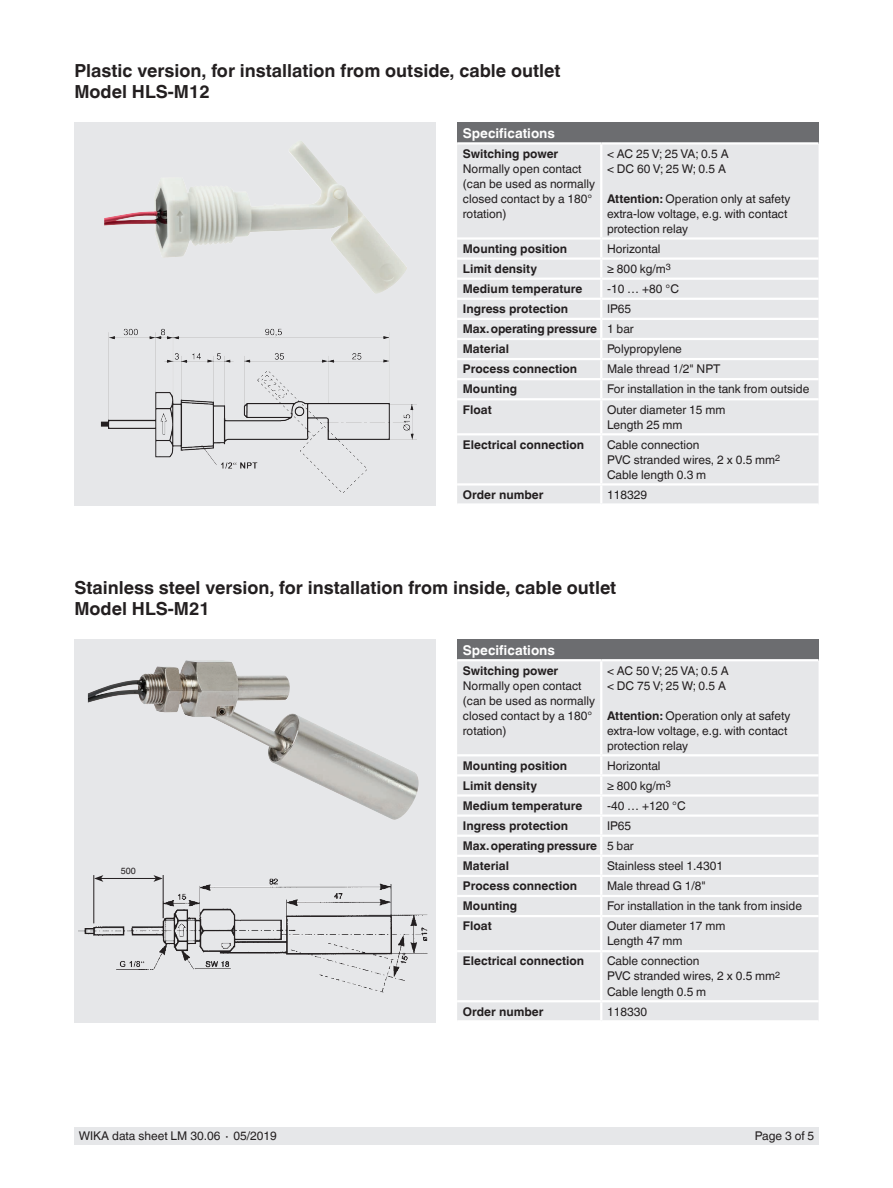
<style>
.page{position:relative;width:893px;height:1188px;background:#fff}
.page>*{position:absolute;margin:0;border:0;box-sizing:border-box;transform-origin:0 0}
.t1{font:700 18px/21px "Helvetica World";color:#231f20}
.t2{font:700 13.5px "Helvetica World";color:#fff}
.t3{font:12px/15px "Helvetica World";color:#231f20}
.t4{font:700 12px/20.1px "Helvetica World";color:#231f20}
.t5{font:9px "Helvetica World";color:#231f20}
.s1{font-weight:700}
.s2{font-weight:400}
</style>
<div class="page">
<div style="left:74px;top:1128px;width:745px;height:17px;background:#e6e7e9"></div>
<div style="left:74px;top:122px;width:362px;height:384px;background:#e6e7e9"></div>
<div style="left:74px;top:639px;width:362px;height:383px;background:#e6e7e9"></div>
<img style="left:79px;top:875px;width:349px;height:118px">
<img style="left:88px;top:660px;width:331px;height:160px">
<img style="left:100px;top:328px;width:317px;height:165px">
<img style="left:104px;top:141px;width:303px;height:152px">
<hr style="left:93px;top:875px;width:1px;height:48px;background:#231f20">
<hr style="left:163px;top:875px;width:1px;height:43px;background:#231f20">
<hr style="left:101px;top:878px;width:55px;height:1px;background:#231f20">
<svg style="left:94px;top:875px;width:9px;height:7px"></svg>
<svg style="left:153px;top:875px;width:10px;height:7px"></svg>
<div style="left:457px;top:122px;width:362px;height:21px;background:#6c6d70"></div>
<div style="left:457px;top:145px;width:362px;height:358px;background:#e6e7e9"></div>
<div style="left:457px;top:300px;width:362px;height:183px;background:#e6e7e9"></div>
<hr style="left:457px;top:237px;width:144px;height:3px;background:#fff">
<hr style="left:457px;top:257px;width:144px;height:3px;background:#fff">
<hr style="left:457px;top:278px;width:144px;height:2px;background:#fff">
<hr style="left:457px;top:298px;width:144px;height:2px;background:#fff">
<hr style="left:457px;top:318px;width:144px;height:2px;background:#fff">
<hr style="left:457px;top:338px;width:144px;height:2px;background:#fff">
<hr style="left:457px;top:358px;width:144px;height:2px;background:#fff">
<hr style="left:457px;top:378px;width:144px;height:2px;background:#fff">
<hr style="left:457px;top:398px;width:144px;height:2px;background:#fff">
<hr style="left:457px;top:433px;width:144px;height:2px;background:#fff">
<hr style="left:457px;top:483px;width:144px;height:3px;background:#fff">
<svg style="left:600px;top:486px;width:2px;height:17px"></svg>
<hr style="left:600px;top:145px;width:2px;height:92px;background:#fff">
<hr style="left:601px;top:237px;width:218px;height:3px;background:#fff">
<hr style="left:601px;top:257px;width:218px;height:3px;background:#fff">
<hr style="left:601px;top:278px;width:218px;height:2px;background:#fff">
<hr style="left:601px;top:298px;width:218px;height:2px;background:#fff">
<svg style="left:600px;top:240px;width:2px;height:158px"></svg>
<hr style="left:601px;top:318px;width:218px;height:2px;background:#fff">
<hr style="left:601px;top:338px;width:218px;height:2px;background:#fff">
<hr style="left:601px;top:358px;width:218px;height:2px;background:#fff">
<hr style="left:601px;top:378px;width:218px;height:2px;background:#fff">
<hr style="left:601px;top:398px;width:218px;height:2px;background:#fff">
<hr style="left:600px;top:400px;width:2px;height:33px;background:#fff">
<hr style="left:601px;top:433px;width:218px;height:2px;background:#fff">
<hr style="left:600px;top:435px;width:2px;height:48px;background:#fff">
<hr style="left:601px;top:483px;width:218px;height:3px;background:#fff">
<hr style="left:457px;top:142px;width:144px;height:3px;background:#fff">
<hr style="left:601px;top:142px;width:218px;height:3px;background:#fff">
<div style="left:457px;top:639px;width:362px;height:21px;background:#6c6d70"></div>
<div style="left:457px;top:661px;width:362px;height:359px;background:#e6e7e9"></div>
<div style="left:457px;top:817px;width:362px;height:183px;background:#e6e7e9"></div>
<hr style="left:457px;top:754px;width:144px;height:2px;background:#fff">
<hr style="left:457px;top:774px;width:144px;height:3px;background:#fff">
<hr style="left:457px;top:794px;width:144px;height:3px;background:#fff">
<hr style="left:457px;top:814px;width:144px;height:3px;background:#fff">
<hr style="left:457px;top:835px;width:144px;height:2px;background:#fff">
<hr style="left:457px;top:855px;width:144px;height:2px;background:#fff">
<hr style="left:457px;top:875px;width:144px;height:2px;background:#fff">
<hr style="left:457px;top:895px;width:144px;height:2px;background:#fff">
<hr style="left:457px;top:915px;width:144px;height:2px;background:#fff">
<hr style="left:457px;top:950px;width:144px;height:2px;background:#fff">
<hr style="left:457px;top:1000px;width:144px;height:2px;background:#fff">
<svg style="left:600px;top:1002px;width:2px;height:18px"></svg>
<hr style="left:600px;top:661px;width:2px;height:93px;background:#fff">
<hr style="left:601px;top:754px;width:218px;height:2px;background:#fff">
<hr style="left:601px;top:774px;width:218px;height:3px;background:#fff">
<hr style="left:601px;top:794px;width:218px;height:3px;background:#fff">
<hr style="left:601px;top:814px;width:218px;height:3px;background:#fff">
<svg style="left:600px;top:756px;width:2px;height:159px"></svg>
<hr style="left:601px;top:835px;width:218px;height:2px;background:#fff">
<hr style="left:601px;top:855px;width:218px;height:2px;background:#fff">
<hr style="left:601px;top:875px;width:218px;height:2px;background:#fff">
<hr style="left:601px;top:895px;width:218px;height:2px;background:#fff">
<hr style="left:601px;top:915px;width:218px;height:2px;background:#fff">
<hr style="left:600px;top:917px;width:2px;height:33px;background:#fff">
<hr style="left:601px;top:950px;width:218px;height:2px;background:#fff">
<hr style="left:600px;top:952px;width:2px;height:48px;background:#fff">
<hr style="left:601px;top:1000px;width:218px;height:2px;background:#fff">
<hr style="left:457px;top:659px;width:144px;height:2px;background:#fff">
<hr style="left:601px;top:659px;width:218px;height:2px;background:#fff">
<h1 class="t1" style="left:74px;top:60px;width:488px">Plastic version, for installation from outside, cable outlet<br>Model HLS-M12</h1>
<p class="t2" style="left:463px;top:125px;width:94px">Specifications</p>
<p class="t4" style="left:463px;top:144px;width:97px">Switching power</p>
<p class="t3" style="left:463px;top:161px;width:134px">Normally open contact (can be used as normally closed contact by a 180° rotation)</p>
<p class="t3" style="left:607px;top:146px;width:123px">&lt; AC 25 V; 25 VA; 0.5 A &lt; DC 60 V; 25 W; 0.5 A</p>
<p class="t3" style="left:607px;top:191px;width:185px"><span class="s1">Attention:</span> Operation only at safety extra-low voltage, e.g. with contact protection relay</p>
<p class="t4" style="left:463px;top:239px;width:106px">Mounting position</p>
<p class="t3" style="left:607px;top:241px;width:55px">Horizontal</p>
<p class="t4" style="left:463px;top:259px;width:76px">Limit density</p>
<p class="t3" style="left:607px;top:261px;width:65px">≥ 800 kg/m<sup>3</sup></p>
<p class="t4" style="left:463px;top:279px;width:121px">Medium temperature</p>
<p class="t3" style="left:607px;top:281px;width:73px">-10 … +80 °C</p>
<p class="t4" style="left:463px;top:299px;width:107px">Ingress protection</p>
<p class="t4" style="left:463px;top:299px;width:173px;text-indent:144px"><span class="s2">IP65<br></span>Max. operating pressure <span class="s2">1 bar<br></span>Material</p>
<p class="t3" style="left:607px;top:342px;width:76px">Polypropylene</p>
<p class="t4" style="left:463px;top:359px;width:116px">Process connection</p>
<p class="t3" style="left:607px;top:362px;width:115px">Male thread 1/2" NPT</p>
<p class="t4" style="left:463px;top:379px;width:56px">Mounting</p>
<p class="t3" style="left:607px;top:382px;width:204px">For installation in the tank from outside</p>
<p class="t4" style="left:463px;top:399px;width:30px">Float</p>
<p class="t3" style="left:607px;top:402px;width:120px">Outer diameter 15 mm<br>Length 25 mm</p>
<p class="t4" style="left:463px;top:434px;width:123px">Electrical connection</p>
<p class="t3" style="left:607px;top:437px;width:175px">Cable connection<br>PVC stranded wires, 2 x 0.5 mm<sup>2<br></sup>Cable length 0.3 m</p>
<p class="t4" style="left:463px;top:485px;width:82px">Order number</p>
<p class="t3" style="left:607px;top:487px;width:42px">118329</p>
<h1 class="t1" style="left:74px;top:577px;width:543px">Stainless steel version, for installation from inside, cable outlet<br>Model HLS-M21</h1>
<p class="t2" style="left:463px;top:642px;width:94px">Specifications</p>
<p class="t4" style="left:463px;top:660px;width:97px">Switching power</p>
<p class="t3" style="left:463px;top:678px;width:134px">Normally open contact (can be used as normally closed contact by a 180° rotation)</p>
<p class="t3" style="left:607px;top:663px;width:123px">&lt; AC 50 V; 25 VA; 0.5 A &lt; DC 75 V; 25 W; 0.5 A</p>
<p class="t3" style="left:607px;top:708px;width:185px"><span class="s1">Attention:</span> Operation only at safety extra-low voltage, e.g. with contact protection relay</p>
<p class="t5" style="left:121px;top:866px;width:17px">500</p>
<p class="t4" style="left:463px;top:755px;width:106px">Mounting position</p>
<p class="t3" style="left:607px;top:758px;width:55px">Horizontal</p>
<p class="t4" style="left:463px;top:776px;width:76px">Limit density</p>
<p class="t3" style="left:607px;top:778px;width:65px">≥ 800 kg/m<sup>3</sup></p>
<p class="t4" style="left:463px;top:796px;width:121px">Medium temperature</p>
<p class="t3" style="left:607px;top:798px;width:80px">-40 … +120 °C</p>
<p class="t4" style="left:463px;top:816px;width:107px">Ingress protection</p>
<p class="t4" style="left:463px;top:816px;width:173px;text-indent:144px"><span class="s2">IP65<br></span>Max. operating pressure <span class="s2">5 bar<br></span>Material</p>
<p class="t3" style="left:607px;top:858px;width:118px">Stainless steel 1.4301</p>
<p class="t4" style="left:463px;top:876px;width:116px">Process connection</p>
<p class="t3" style="left:607px;top:879px;width:100px">Male thread G 1/8"</p>
<p class="t4" style="left:463px;top:896px;width:56px">Mounting</p>
<p class="t3" style="left:607px;top:899px;width:196px">For installation in the tank from inside</p>
<p class="t4" style="left:463px;top:916px;width:30px">Float</p>
<p class="t3" style="left:607px;top:919px;width:120px">Outer diameter 17 mm<br>Length 47 mm</p>
<p class="t4" style="left:463px;top:951px;width:123px">Electrical connection</p>
<p class="t3" style="left:607px;top:954px;width:175px">Cable connection<br>PVC stranded wires, 2 x 0.5 mm<sup>2<br></sup>Cable length 0.5 m</p>
<p class="t4" style="left:463px;top:1001px;width:82px">Order number</p>
<p class="t3" style="left:607px;top:1004px;width:42px">118330</p>
<p class="t3" style="left:79px;top:1129px;width:200px">WIKA data sheet LM 30.06 ∙ 05/2019</p>
<p class="t3" style="left:755px;top:1129px;width:61px">Page 3 of 5</p>
</div>
